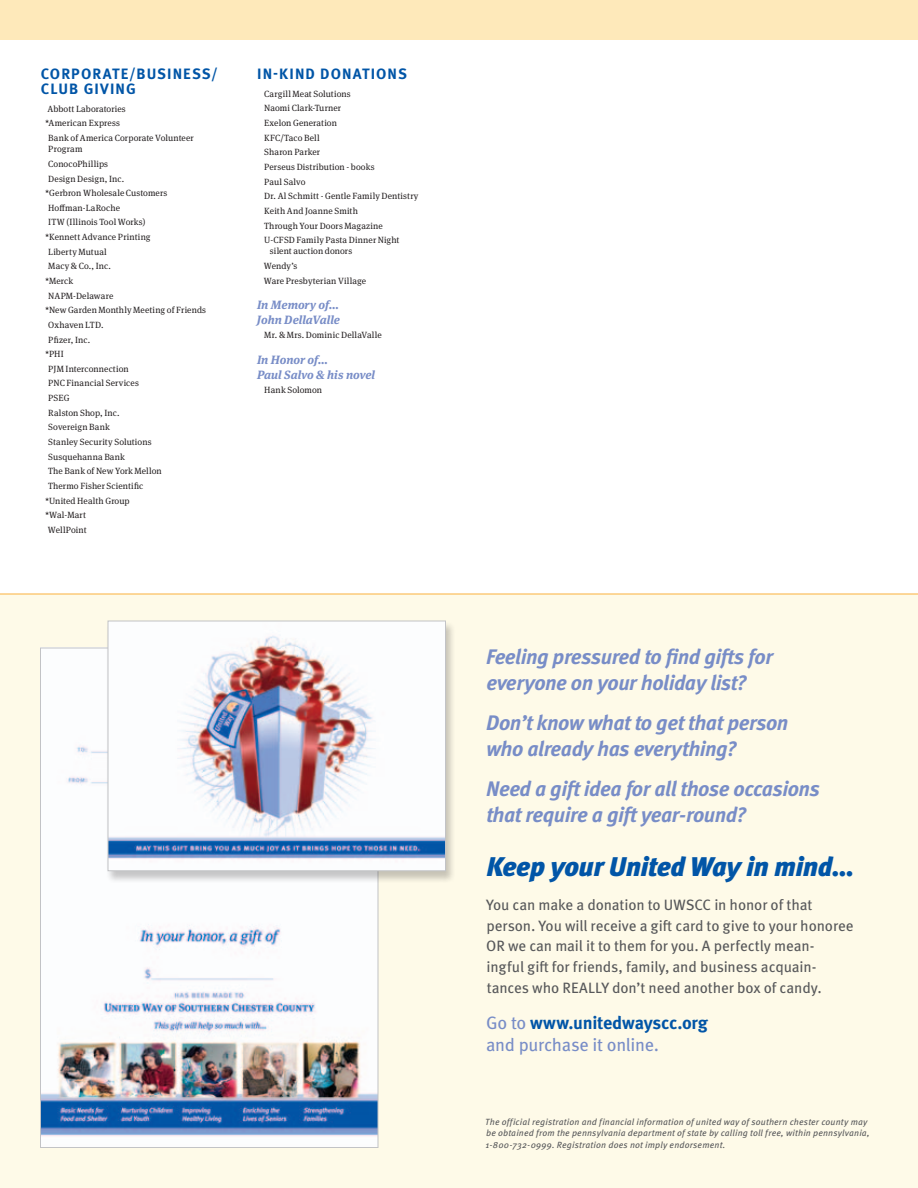
<style>
.page{position:relative;width:918px;height:1188px;background:#fff}
.page>*{position:absolute;margin:0;border:0;box-sizing:border-box;transform-origin:0 0}
.t1{font:italic 900 27px "Meta Pro";letter-spacing:-.025em;color:#0155a7}
.t2{font:italic 700 21px/26.2px "Meta Pro";letter-spacing:-.03em;color:#788dc7}
.t3{font:18px/22.5px "Meta Pro";color:#788dc7}
.t4{font:15px/20.7px "Meta Pro";color:#57585a}
.t5{font:700 15px "Meta Pro";letter-spacing:.07em;color:#0155a7}
.t6{font:italic 700 12px/15px "Meta Serif Pro";color:#788dc7}
.t7{font:9px/14.7px "Meta Serif Pro";letter-spacing:.01em;color:#231f20}
.t8{font:italic 9px/11.2px "Meta Pro";letter-spacing:.02em;color:#57585a}
.s1{font-weight:700;color:#0155a7}
</style>
<div class="page">
<div style="left:0;top:0;width:918px;height:40px;background:#fee9ba"></div>
<div style="left:0;top:594px;width:918px;height:594px;background:#fefae8"></div>
<img style="left:42px;top:650px;width:334px;height:496px">
<div style="left:105px;top:621px;width:351px;height:262px;background:#231f20;opacity:.25"></div>
<img style="left:110px;top:623px;width:334px;height:246px">
<div style="left:108px;top:621px;width:338px;height:250px;border:1px solid #c2c3c6"></div>
<hr style="left:0;top:594px;width:918px;height:1px;background:#fbb13d">
<h3 class="t5" style="left:41px;top:62px;width:21px">CORPOR</h3>
<h3 class="t5" style="left:103px;top:62px;width:43px">ATE/BUSI</h3>
<h3 class="t5" style="left:173px;top:62px;width:47px">NESS/</h3>
<h3 class="t5" style="left:41px;top:77px;width:20px">CLUB</h3>
<h3 class="t5" style="left:84px;top:77px;width:9px">GIVI</h3>
<h3 class="t5" style="left:116px;top:77px;width:20px">NG</h3>
<p class="t7" style="left:47px;top:101px;width:80px">Abbott Laboratories</p>
<p class="t7" style="left:45px;top:116px;width:76px">*American Express</p>
<p class="t7" style="left:48px;top:130px;width:147px">Bank of America Corporate Volunteer</p>
<p class="t7" style="left:48px;top:141px;width:36px">Program</p>
<p class="t7" style="left:48px;top:156px;width:61px">ConocoPhillips</p>
<p class="t7" style="left:48px;top:171px;width:77px">Design Design, Inc.</p>
<p class="t7" style="left:45px;top:185px;width:124px">*Gerbron Wholesale Customers</p>
<p class="t7" style="left:48px;top:200px;width:73px">Hoffman-LaRoche</p>
<p class="t7" style="left:48px;top:215px;width:99px">ITW (Illinois Tool Works)</p>
<p class="t7" style="left:45px;top:229px;width:107px">*Kennett Advance Printing</p>
<p class="t7" style="left:48px;top:244px;width:60px">Liberty Mutual</p>
<p class="t7" style="left:48px;top:258px;width:64px">Macy &amp; Co., Inc.</p>
<p class="t7" style="left:45px;top:273px;width:30px">*Merck</p>
<p class="t7" style="left:48px;top:288px;width:67px">NAPM-Delaware</p>
<p class="t7" style="left:45px;top:302px;width:163px">*New Garden Monthly Meeting of Friends</p>
<p class="t7" style="left:48px;top:317px;width:57px">Oxhaven LTD.</p>
<p class="t7" style="left:48px;top:332px;width:43px">Pfizer, Inc.</p>
<p class="t7" style="left:45px;top:346px;width:20px">*PHI</p>
<p class="t7" style="left:48px;top:361px;width:82px">PJM Interconnection</p>
<p class="t7" style="left:48px;top:376px;width:92px">PNC Financial Services</p>
<p class="t7" style="left:48px;top:390px;width:23px">PSEG</p>
<p class="t7" style="left:48px;top:405px;width:73px">Ralston Shop, Inc.</p>
<p class="t7" style="left:48px;top:419px;width:63px">Sovereign Bank</p>
<p class="t7" style="left:48px;top:434px;width:105px">Stanley Security Solutions</p>
<p class="t7" style="left:48px;top:449px;width:78px">Susquehanna Bank</p>
<p class="t7" style="left:48px;top:463px;width:115px">The Bank of New York Mellon</p>
<p class="t7" style="left:48px;top:478px;width:97px">Thermo Fisher Scientific</p>
<p class="t7" style="left:45px;top:493px;width:86px">*United Health Group</p>
<p class="t7" style="left:45px;top:507px;width:42px">*Wal-Mart</p>
<p class="t7" style="left:48px;top:522px;width:40px">WellPoint</p>
<h3 class="t5" style="left:257px;top:62px;width:95px">in-kind donat</h3>
<h3 class="t5" style="left:371px;top:62px;width:38px">ions</h3>
<p class="t7" style="left:264px;top:86px;width:156px">Cargill Meat Solutions<br>Naomi Clark-Turner<br>Exelon Generation<br>KFC/Taco Bell<br>Sharon Parker<br>Perseus Distribution - books<br>Paul Salvo<br>Dr. Al Schmitt - Gentle Family Dentistry<br>Keith And Joanne Smith<br>Through Your Doors Magazine<br>U-CFSD Family Pasta Dinner Night</p>
<p class="t7" style="left:264px;top:243px;width:104px;text-indent:6px">silent auction donors<br>Wendy’s<br>Ware Presbyterian Village</p>
<h3 class="t6" style="left:257px;top:296px;width:85px">In Memory of…<br>John DellaValle</h3>
<p class="t7" style="left:264px;top:327px;width:119px">Mr. &amp; Mrs. Dominic DellaValle</p>
<h3 class="t6" style="left:257px;top:351px;width:120px">In Honor of…<br>Paul Salvo &amp; his novel</h3>
<p class="t7" style="left:264px;top:382px;width:59px">Hank Solomon</p>
<h2 class="t2" style="left:486px;top:642px;width:288px">Feeling pressured to find gifts for everyone on your holiday list?</h2>
<h2 class="t2" style="left:486px;top:708px;width:304px">Don’t know what to get that person who already has everything?</h2>
<h2 class="t2" style="left:486px;top:774px;width:335px">Need a gift idea for all those occasions that require a gift year-round?</h2>
<h1 class="t1" style="left:486px;top:846px;width:370px">Keep your United Way in mind…</h1>
<p class="t4" style="left:486px;top:894px;width:369px">You can make a donation to UWSCC in honor of that person. You will receive a gift card to give to your honoree OR we can mail it to them for you. A perfectly mean&shy;ingful gift for friends, family, and business acquain&shy;tances who REALLY don’t need another box of candy.</p>
<h3 class="t3" style="left:486px;top:1010px;width:224px">Go to <span class="s1">www.unitedwayscc.org </span>and purchase it online.</h3>
<p class="t8" style="left:485px;top:1116px;width:386px">The official registration and financial information of united way of southern chester county may be obtained from the pennsylvania department of state by calling toll free, within pennsylvania,<br>1-800-732-0999. Registration does not imply endorsement.</p>
</div>
